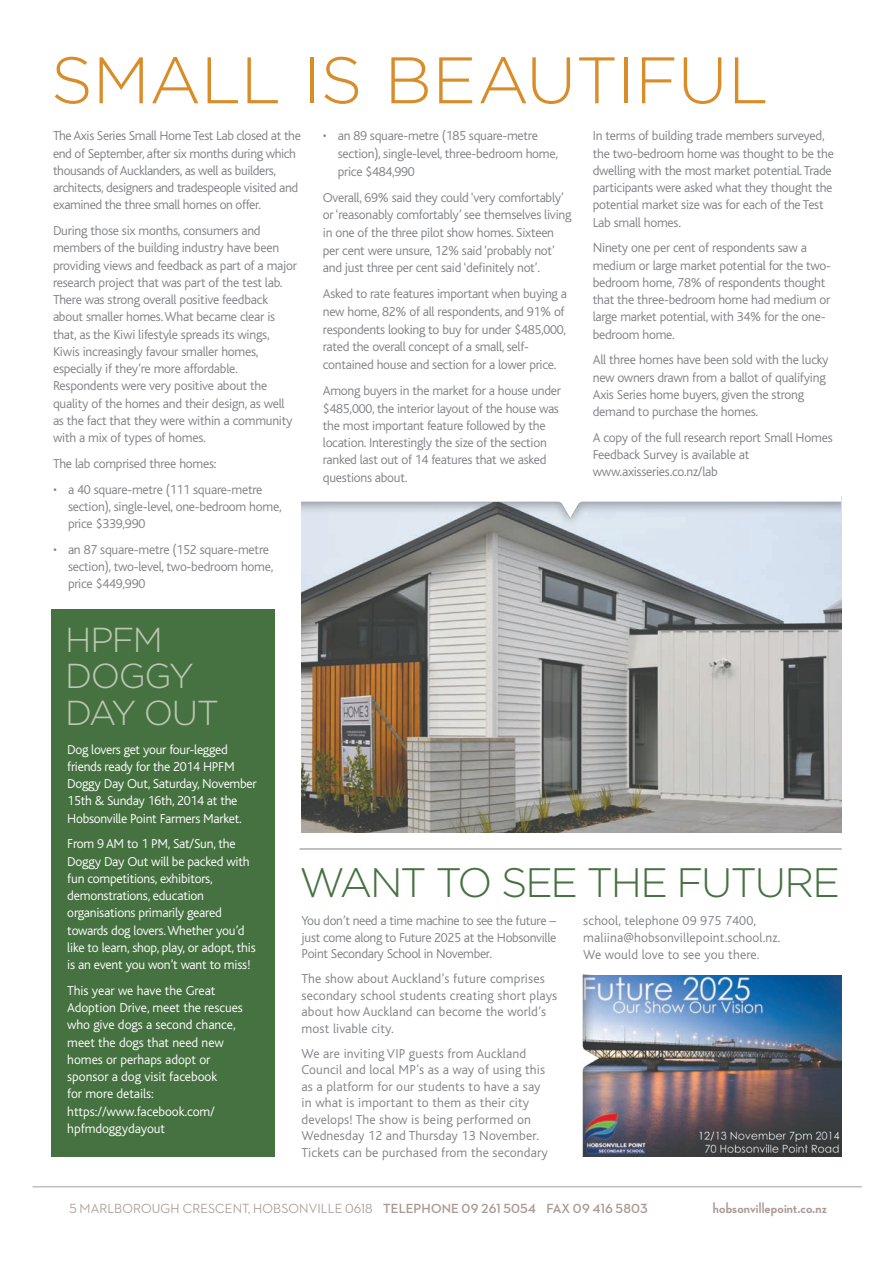
<style>
.page{position:relative;width:893px;height:1263px;background:#fff}
.page>*{position:absolute;margin:0;border:0;box-sizing:border-box;transform-origin:0 0}
.SUB{font:300 65.55px "Gotham";letter-spacing:-.005em;color:#d98d28}
.SUB-2{font:300 41.1px "Gotham";letter-spacing:-.055em;color:#457240}
.SUB-3{font:300 34.65px/36.8px "Gotham";letter-spacing:-.045em;color:#bdc6b3}
.t1{font:700 15px "Neutraface 2 Display";letter-spacing:.01em;color:#aa9994}
.body{font:300 13.5px/17.2px "Bliss";letter-spacing:-.02em;color:#808285}
.body-2{font:300 13.5px/17.2px "Bliss";letter-spacing:-.015em;color:#fff}
.body-3{font:300 13.5px/16.5px "Bliss";letter-spacing:.01em;color:#808285}
.t2{font:500 13.5px "Neutraface 2 Display";letter-spacing:.01em;color:#aa9994}
.s1{font-weight:700}
</style>
<div class="page">
<hr style="left:33px;top:1186px;width:829px;height:1px;background:#aa9994">
<div style="left:51px;top:609px;width:224px;height:548px;background:#457240"></div>
<hr style="left:299px;top:849px;width:543px;height:1px;background:#808285">
<img style="left:625px;top:975px;width:217px;height:182px">
<img style="left:582px;top:975px;width:43px;height:182px">
<img style="left:302px;top:544px;width:539px;height:288px">
<img style="left:302px;top:501px;width:539px;height:43px">
<p class="SUB" style="left:51px;top:39px;width:719px">SMALL IS BEAUTIFUL</p>
<p class="body" style="left:53px;top:128px;width:249px">The Axis Series Small Home Test Lab closed at the end of September, after six months during which thousands of Aucklanders, as well as builders, architects, designers and tradespeople visited and examined the three small homes on offer.</p>
<p class="body" style="left:53px;top:222px;width:246px">During those six months, consumers and members of the building industry have been providing views and feedback as part of a major research project that was part of the test lab.<br>There was strong overall positive feedback about smaller homes. What became clear is that, as the Kiwi lifestyle spreads its wings, Kiwis increasingly favour smaller homes, especially if they’re more affordable.<br>Respondents were very positive about the quality of the homes and their design, as well as the fact that they were within a community with a mix of types of homes.</p>
<p class="body" style="left:53px;top:455px;width:165px">The lab comprised three homes:</p>
<p class="body" style="left:68px;top:481px;width:215px;text-indent:-15px">• a 40 square-metre (111 square-metre section), single-level, one-bedroom home, price $339,990</p>
<p class="body" style="left:68px;top:541px;width:207px;text-indent:-15px">• an 87 square-metre (152 square-metre section), two-level, two-bedroom home, price $449,990</p>
<p class="SUB-3" style="left:65px;top:620px;width:155px">HPFM<br>DOGGY<br>DAY OUT</p>
<p class="body" style="left:338px;top:127px;width:222px;line-height:17.7px;text-indent:-15px">• an 89 square-metre (185 square-metre section), single-level, three-bedroom home, price $484,990</p>
<p class="body" style="left:323px;top:189px;width:250px;line-height:17.7px">Overall, 69% said they could ‘very comfortably’ or ‘reasonably comfortably’ see themselves living in one of the three pilot show homes. Sixteen per cent were unsure, 12% said ‘probably not’ and just three per cent said ‘definitely not’.</p>
<p class="body" style="left:323px;top:285px;width:246px;line-height:17.7px">Asked to rate features important when buying a new home, 82% of all respondents, and 91% of respondents looking to buy for under $485,000, rated the overall concept of a small, self&shy;contained house and section for a lower price.</p>
<p class="body" style="left:323px;top:382px;width:240px">Among buyers in the market for a house under $485,000, the interior layout of the house was the most important feature followed by the location. Interestingly the size of the section ranked last out of 14 features that we asked questions about.</p>
<p class="body" style="left:593px;top:128px;width:243px">In terms of building trade members surveyed, the two-bedroom home was thought to be the dwelling with the most market potential. Trade participants were asked what they thought the potential market size was for each of the Test Lab small homes.</p>
<p class="body" style="left:593px;top:240px;width:240px">Ninety one per cent of respondents saw a medium or large market potential for the two&shy;bedroom home, 78% of respondents thought that the three-bedroom home had medium or large market potential, with 34% for the one&shy;bedroom home.</p>
<p class="body" style="left:593px;top:352px;width:237px">All three homes have been sold with the lucky new owners drawn from a ballot of qualifying Axis Series home buyers, given the strong demand to purchase the homes.</p>
<p class="body" style="left:593px;top:429px;width:241px">A copy of the full research report Small Homes<br>Feedback Survey is available at www.axisseries.co.nz/lab</p>
<p class="body-2" style="left:67px;top:741px;width:191px">Dog lovers get your four-legged friends ready for the 2014 HPFM<br>Doggy Day Out, Saturday, November<br>15th &amp; Sunday 16th, 2014 at the<br>Hobsonville Point Farmers Market.</p>
<p class="body-2" style="left:67px;top:835px;width:190px">From 9 AM to 1 PM, Sat/Sun, the<br>Doggy Day Out will be packed with fun competitions, exhibitors, demonstrations, education organisations primarily geared towards dog lovers. Whether you’d like to learn, shop, play, or adopt, this is an event you won’t want to miss!</p>
<p class="body-2" style="left:67px;top:982px;width:177px">This year we have the Great<br>Adoption Drive, meet the rescues who give dogs a second chance, meet the dogs that need new homes or perhaps adopt or sponsor a dog visit facebook<br>for more details: https://www.facebook.com/ hpfmdoggydayout</p>
<p class="SUB-2" style="left:299px;top:856px;width:542px">WANT TO SEE THE FUTURE</p>
<p class="body-3" style="left:583px;top:913px;width:199px">school, telephone 09 975 7400, maliina@hobsonvillepoint.school.nz.<br>We would love to see you there.</p>
<p class="body" style="left:302px;top:913px;width:256px;line-height:16.5px;text-align:justify">You don’t need a time machine to see the future – just come along to Future 2025 at the Hobsonville Point Secondary School in November.</p>
<p class="body-3" style="left:302px;top:971px;width:257px">The show about Auckland’s future comprises secondary school students creating short plays about how Auckland can become the world’s most livable city.</p>
<p class="body-3" style="left:302px;top:1045px;width:248px">We are inviting VIP guests from Auckland Council and local MP’s as a way of using this as a platform for our students to have a say in what is important to them as their city develops! The show is being performed on Wednesday 12 and Thursday 13 November.<br>Tickets can be purchased from the secondary</p>
<p class="t2" style="left:69px;top:1201px;width:580px">5 MARLBOROUGH CRESCENT, HOBSONVILLE 0618 <span class="s1">TELEPHONE 09 261 5054 FAX 09 416 5803</span></p>
<p class="t1" style="left:713px;top:1199px;width:116px">hobsonvillepoint.co.nz</p>
</div>
